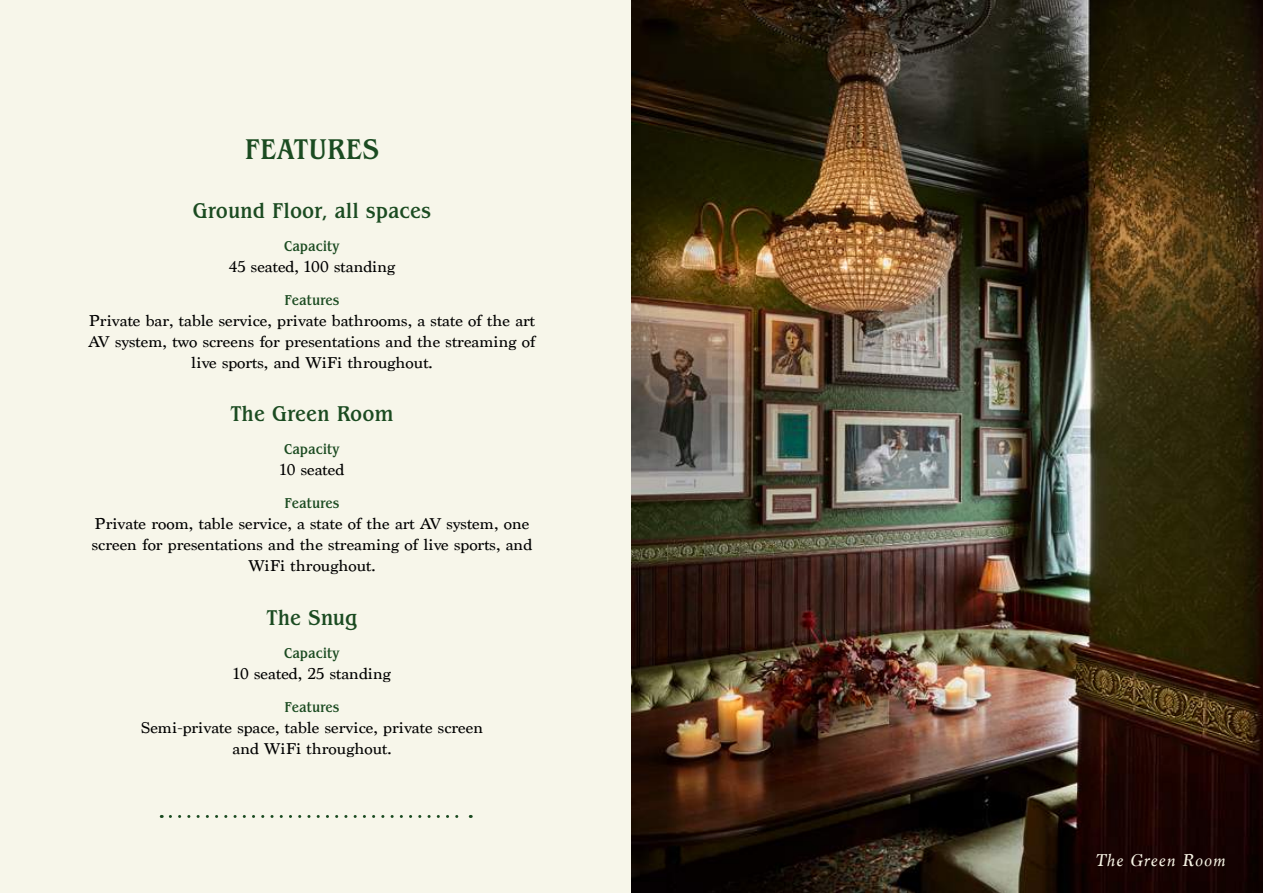
<style>
.page{position:relative;width:1263px;height:893px;background:#f7f6ea}
.page>*{position:absolute;margin:0;border:0;box-sizing:border-box;transform-origin:0 0}
.t1{font:500 condensed 30px "Benguiat Std";color:#1b4b21;scale:1.07 1}
.t2{font:500 condensed 22.5px "Benguiat Std";color:#1b4b21;scale:1.07 1}
.t3{font:italic 18px "Marion";letter-spacing:.06em;color:#f7f4e5;scale:1.07 1}
.t4{font:16.5px/21px "Marion";color:#000;text-align:center;scale:1.07 1}
.t5{font:500 condensed 15px "Benguiat Std";color:#1b4b21;scale:1.07 1}
</style>
<div class="page">
<img style="left:631px;top:0;width:632px;height:893px">
<svg style="left:170px;top:815px;width:301px;height:3px"></svg>
<h1 class="t1" style="left:245px;top:133px;width:127px">FEATURES</h1>
<h2 class="t2" style="left:193px;top:198px;width:224px">Ground Floor, all spaces</h2>
<p class="t5" style="left:284px;top:237px;width:54px">Capacity</p>
<p class="t4" style="left:229px;top:256px;width:157px">45 seated, 100 standing</p>
<p class="t5" style="left:284px;top:291px;width:53px">Features</p>
<p class="t4" style="left:89px;top:310px;width:419px">Private bar, table service, private bathrooms, a state of the art<br>AV system, two screens for presentations and the streaming of live sports, and WiFi throughout.</p>
<h2 class="t2" style="left:230px;top:402px;width:154px">The Green Room</h2>
<p class="t5" style="left:284px;top:441px;width:54px">Capacity</p>
<p class="t4" style="left:280px;top:460px;width:62px">10 seated</p>
<p class="t5" style="left:284px;top:495px;width:53px">Features</p>
<p class="t4" style="left:92px;top:514px;width:413px">Private room, table service, a state of the art AV system, one screen for presentations and the streaming of live sports, and<br>WiFi throughout.</p>
<h2 class="t2" style="left:266px;top:606px;width:87px">The Snug</h2>
<p class="t5" style="left:284px;top:645px;width:54px">Capacity</p>
<p class="t4" style="left:233px;top:664px;width:149px">10 seated, 25 standing</p>
<p class="t5" style="left:284px;top:699px;width:53px">Features</p>
<p class="t4" style="left:141px;top:718px;width:322px">Semi-private space, table service, private screen and WiFi throughout.</p>
<p class="t3" style="left:1095px;top:849px;width:122px">The Green Room</p>
</div>
